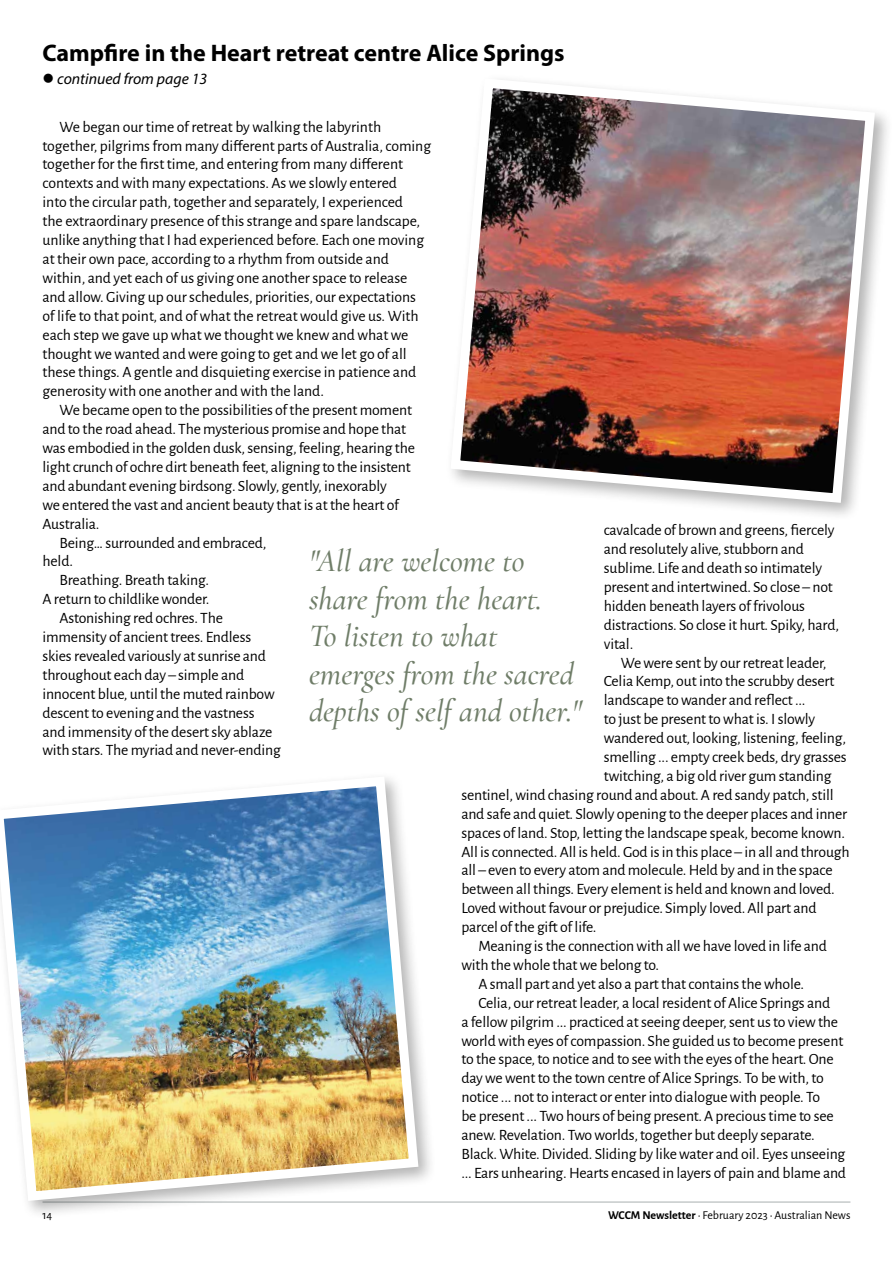
<style>
.page{position:relative;width:893px;height:1263px;background:#fff}
.page>*{position:absolute;margin:0;border:0;box-sizing:border-box;transform-origin:0 0}
.t1{font:italic 500 31.5px/37.5px "Cormorant Garamond";color:#6f7d68}
.t2{font:700 24px "Myriad Pro";color:#000}
.t3{font:15.75px/18.9px "Alegreya Sans";letter-spacing:-.01em;color:#000}
.t4{font:italic 15.75px "Myriad Pro";color:#000}
.t5{font:12px "Alegreya Sans";color:#000}
.s1{font-weight:700}
</style>
<div class="page">
<hr style="left:43px;top:1202px;width:807px;height:1px;background:#a9afb0">
<div style="left:445px;top:73px;width:448px;height:448px;background:#000;opacity:.3"></div>
<img style="left:446px;top:74px;width:434px;height:434px">
<div style="left:0;top:771px;width:437px;height:448px;background:#000;opacity:.3"></div>
<img style="left:0;top:772px;width:423px;height:434px">
<h2 class="t2" style="left:43px;top:37px;width:524px">Campfire in the Heart retreat centre Alice Springs</h2>
<p class="t4" style="left:43px;top:69px;width:166px">● continued from page 13</p>
<p class="t3" style="left:43px;top:116px;width:390px;text-indent:17px">We began our time of retreat by walking the labyrinth together, pilgrims from many different parts of Australia, coming together for the first time, and entering from many different contexts and with many expectations. As we slowly entered<br>into the circular path, together and separately, I experienced<br>the extraordinary presence of this strange and spare landscape, unlike anything that I had experienced before. Each one moving at their own pace, according to a rhythm from outside and within, and yet each of us giving one another space to release and allow. Giving up our schedules, priorities, our expectations of life to that point, and of what the retreat would give us. With each step we gave up what we thought we knew and what we thought we wanted and were going to get and we let go of all these things. A gentle and disquieting exercise in patience and generosity with one another and with the land.</p>
<p class="t3" style="left:60px;top:400px;width:354px">We became open to the possibilities of the present moment</p>
<p class="t3" style="left:43px;top:419px;width:365px">and to the road ahead. The mysterious promise and hope that</p>
<p class="t3" style="left:43px;top:438px;width:374px">was embodied in the golden dusk, sensing, feeling, hearing the</p>
<p class="t3" style="left:43px;top:456px;width:370px">light crunch of ochre dirt beneath feet, aligning to the insistent</p>
<p class="t3" style="left:43px;top:475px;width:346px">and abundant evening birdsong. Slowly, gently, inexorably</p>
<p class="t3" style="left:43px;top:494px;width:358px">we entered the vast and ancient beauty that is at the heart of</p>
<p class="t3" style="left:43px;top:513px;width:59px">Australia.</p>
<p class="t3" style="left:60px;top:532px;width:209px">Being… surrounded and embraced,</p>
<p class="t3" style="left:43px;top:551px;width:32px">held.</p>
<p class="t3" style="left:60px;top:570px;width:151px">Breathing. Breath taking.</p>
<p class="t3" style="left:43px;top:589px;width:168px">A return to childlike wonder.</p>
<p class="t3" style="left:60px;top:608px;width:165px">Astonishing red ochres. The</p>
<p class="t3" style="left:43px;top:627px;width:210px">immensity of ancient trees. Endless</p>
<p class="t3" style="left:43px;top:645px;width:225px">skies revealed variously at sunrise and</p>
<p class="t3" style="left:43px;top:664px;width:203px">throughout each day – simple and</p>
<p class="t3" style="left:43px;top:683px;width:234px">innocent blue, until the muted rainbow</p>
<p class="t3" style="left:43px;top:702px;width:214px">descent to evening and the vastness</p>
<p class="t3" style="left:43px;top:721px;width:231px">and immensity of the desert sky ablaze</p>
<p class="t3" style="left:43px;top:740px;width:240px">with stars. The myriad and never-ending</p>
<p class="t3" style="left:604px;top:520px;width:237px">cavalcade of brown and greens, fiercely and resolutely alive, stubborn and sublime. Life and death so intimately present and intertwined. So close – not hidden beneath layers of frivolous distractions. So close it hurt. Spiky, hard, vital.</p>
<p class="t3" style="left:621px;top:652px;width:207px">We were sent by our retreat leader,</p>
<p class="t3" style="left:604px;top:671px;width:232px">Celia Kemp, out into the scrubby desert</p>
<p class="t3" style="left:604px;top:690px;width:203px">landscape to wander and reflect ...</p>
<p class="t3" style="left:604px;top:709px;width:213px">to just be present to what is. I slowly</p>
<p class="t3" style="left:604px;top:728px;width:244px">wandered out, looking, listening, feeling,</p>
<p class="t3" style="left:604px;top:747px;width:244px">smelling ... empty creek beds, dry grasses</p>
<p class="t3" style="left:604px;top:765px;width:229px">twitching, a big old river gum standing</p>
<p class="t3" style="left:461px;top:784px;width:374px">sentinel, wind chasing round and about. A red sandy patch, still</p>
<p class="t3" style="left:461px;top:803px;width:387px">and safe and quiet. Slowly opening to the deeper places and inner</p>
<p class="t3" style="left:461px;top:822px;width:385px">spaces of land. Stop, letting the landscape speak, become known.</p>
<p class="t3" style="left:461px;top:841px;width:390px">All is connected. All is held. God is in this place – in all and through</p>
<p class="t3" style="left:461px;top:860px;width:373px">all – even to every atom and molecule. Held by and in the space</p>
<p class="t3" style="left:461px;top:879px;width:375px">between all things. Every element is held and known and loved.</p>
<p class="t3" style="left:461px;top:898px;width:357px">Loved without favour or prejudice. Simply loved. All part and</p>
<p class="t3" style="left:461px;top:917px;width:137px">parcel of the gift of life.</p>
<p class="t3" style="left:478px;top:936px;width:350px">Meaning is the connection with all we have loved in life and</p>
<p class="t3" style="left:461px;top:954px;width:199px">with the whole that we belong to.</p>
<p class="t3" style="left:478px;top:973px;width:327px">A small part and yet also a part that contains the whole.</p>
<p class="t3" style="left:478px;top:992px;width:353px">Celia, our retreat leader, a local resident of Alice Springs and</p>
<p class="t3" style="left:461px;top:1011px;width:378px">a fellow pilgrim ... practiced at seeing deeper, sent us to view the</p>
<p class="t3" style="left:461px;top:1030px;width:383px">world with eyes of compassion. She guided us to become present</p>
<p class="t3" style="left:461px;top:1049px;width:374px">to the space, to notice and to see with the eyes of the heart. One</p>
<p class="t3" style="left:461px;top:1068px;width:364px">day we went to the town centre of Alice Springs. To be with, to</p>
<p class="t3" style="left:461px;top:1087px;width:360px">notice ... not to interact or enter into dialogue with people. To</p>
<p class="t3" style="left:461px;top:1106px;width:374px">be present ... Two hours of being present. A precious time to see</p>
<p class="t3" style="left:461px;top:1125px;width:355px">anew. Revelation. Two worlds, together but deeply separate.</p>
<p class="t3" style="left:461px;top:1143px;width:385px">Black. White. Divided. Sliding by like water and oil. Eyes unseeing</p>
<p class="t3" style="left:461px;top:1162px;width:386px">... Ears unhearing. Hearts encased in layers of pain and blame and</p>
<h1 class="t1" style="left:309px;top:543px;width:274px">"All are welcome to share from the heart.<br>To listen to what emerges from the sacred depths of self and other."</h1>
<p class="t5" style="left:43px;top:1207px;width:11px">14</p>
<p class="t5" style="left:608px;top:1207px;width:244px"><span class="s1">WCCM Newsletter</span> • February 2023 • Australian News</p>
</div>
